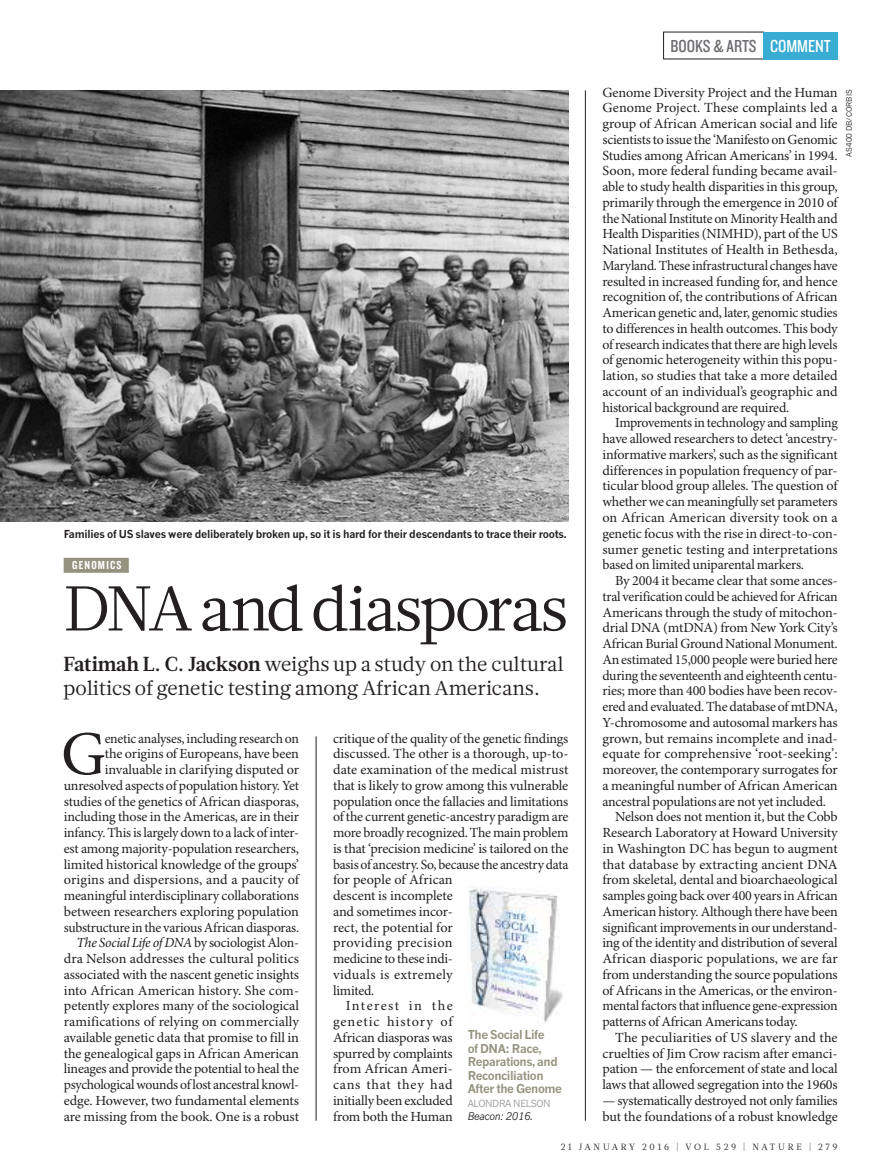
<style>
.page{position:relative;width:893px;height:1174px;background:#fff}
.page>*{position:absolute;margin:0;border:0;box-sizing:border-box;transform-origin:0 0}
.BOOKS_HEAD_42{font:63px "Glosa Math";letter-spacing:-.035em;color:#231f20}
.BODY_DROP_CAP{font:62.4px "Minion Pro";color:#231f20}
.BOOKS_INTRO{font:20.25px/23.7px "Glosa Math";color:#231f20}
.t1{font:18px "Knockout 29 Junior Ltweight";color:#6c6d70}
.BODY_INDENT{font:13.95px/15.8px "Minion Pro";letter-spacing:-.015em;color:#231f20;text-align:justify}
.BODY_DROP_CAP-2{font:13.95px/15.8px "Minion Pro";letter-spacing:-.015em;color:#231f20;text-align:right}
.BOOK_TITLE{font:700 12px/13.5px "News Gothic MTOT";letter-spacing:-.035em;color:#95937f}
.SUBJECT_STRAP{font:12px "Knockout 49 Liteweight";letter-spacing:.1em;color:#fff}
.PIC_CAPTION{font:700 10.8px "News Gothic MTOT";letter-spacing:-.02em;color:#231f20}
.BOOK_DETAILS{font:italic 10.5px "News Gothic MTOT";letter-spacing:-.035em;color:#231f20}
.BOOK_AUTHOR{font:9.75px "News Gothic MTOT";letter-spacing:-.03em;color:#939598}
.t2{font:9px "Glosa Math";letter-spacing:.3em;color:#231f20}
.PIC_CREDIT{font:7.5px "News Gothic MTOT";color:#231f20}
.s1{font-weight:700}
.s2{font-style:italic}
.s3{color:#fff}
</style>
<div class="page">
<div style="left:64px;top:558px;width:65px;height:15px;background:#95937f"></div>
<img style="left:468px;top:886px;width:95px;height:137px">
<img style="left:0;top:90px;width:568px;height:432px">
<hr style="left:585px;top:90px;width:1px;height:1030px;background:#231f20">
<div style="left:763px;top:32px;width:75px;height:27px;background:#38acd2"></div>
<hr style="left:316px;top:736px;width:1px;height:384px;background:#231f20">
<p class="PIC_CAPTION" style="left:64px;top:527px;width:504px">Families of US slaves were deliberately broken up, so it is hard for their descendants to trace their roots.</p>
<p class="SUBJECT_STRAP" style="left:72px;top:557px;width:51px">GENOMICS</p>
<p class="BOOKS_HEAD_42" style="left:64px;top:567px;width:506px">DNA and diasporas</p>
<p class="BOOKS_INTRO" style="left:64px;top:652px;width:501px"><span class="s1">Fatimah L. C. Jackson</span> weighs up a study on the cultural politics of genetic testing among African Americans.</p>
<p class="BODY_DROP_CAP" style="left:61px;top:717px;width:46px">G</p>
<p class="BODY_DROP_CAP-2" style="left:64px;top:731px;width:237px">enetic analyses, including research on<br>the origins of Europeans, have been invaluable in clarifying disputed or unresolved aspects of population history. Yet studies of the genetics of African diasporas, including those in the Americas, are in their infancy. This is largely down to a lack of inter&shy;est among majority-population researchers, limited historical knowledge of the groups’ origins and dispersions, and a paucity of meaningful interdisciplinary collaborations between researchers exploring population substructure in the various African diasporas.</p>
<p class="BODY_INDENT" style="left:64px;top:935px;width:237px;text-indent:13px"><span class="s2">The Social Life of DNA</span> by sociologist Alon&shy;dra Nelson addresses the cultural politics associated with the nascent genetic insights into African American history. She com&shy;petently explores many of the sociological ramifications of relying on commercially available genetic data that promise to fill in the genealogical gaps in African American lineages and provide the potential to heal the psychological wounds of lost ancestral knowl&shy;edge. However, two fundamental elements are missing from the book. One is a robust</p>
<p class="BODY_INDENT" style="left:333px;top:731px;width:237px;text-align:left">critique of the quality of the genetic findings discussed. The other is a thorough, up-to&shy;date examination of the medical mistrust that is likely to grow among this vulnerable population once the fallacies and limitations of the current genetic-ancestry paradigm are more broadly recognized. The main problem is that ‘precision medicine’ is tailored on the basis of ancestry. So, because the ancestry data for people of African<br>descent is incomplete<br>and sometimes incor-<br>rect, the potential for<br>providing precision<br>medicine to these indi-<br>viduals is extremely<br>limited.</p>
<p class="BODY_INDENT" style="left:333px;top:998px;width:121px;text-indent:13px">Interest in the genetic history of African diasporas was spurred by complaints from African Ameri&shy;cans that they had initially been excluded from both the Human</p>
<p class="BOOK_TITLE" style="left:468px;top:1028px;width:96px">The Social Life<br>of DNA: Race,<br>Reparations, and<br>Reconciliation<br>After the Genome</p>
<p class="BOOK_AUTHOR" style="left:468px;top:1097px;width:84px">ALONDRA NELSON</p>
<p class="BOOK_DETAILS" style="left:468px;top:1110px;width:67px">Beacon: 2016.</p>
<p class="t1" style="left:670px;top:34px;width:162px">BOOKS &amp; ARTS <span class="s3">COMMENT</span></p>
<p class="BODY_INDENT" style="left:602px;top:85px;width:237px">Genome Diversity Project and the Human Genome Project. These complaints led a group of African American social and life scientists to issue the ‘Manifesto on Genomic Studies among African Americans’ in 1994.<br>Soon, more federal funding became avail&shy;able to study health disparities in this group, primarily through the emergence in 2010 of the National Institute on Minority Health and Health Disparities (NIMHD), part of the US National Institutes of Health in Bethesda, Maryland. These infrastructural changes have resulted in increased funding for, and hence recognition of, the contributions of African American genetic and, later, genomic studies to differences in health outcomes. This body of research indicates that there are high levels of genomic heterogeneity within this popu&shy;lation, so studies that take a more detailed account of an individual’s geographic and historical background are required.</p>
<p class="BODY_INDENT" style="left:602px;top:416px;width:237px;text-indent:13px">Improvements in technology and sampling have allowed researchers to detect ‘ancestry&shy;informative markers’, such as the significant differences in population frequency of par&shy;ticular blood group alleles. The question of whether we can meaningfully set parameters on African American diversity took on a genetic focus with the rise in direct-to-con&shy;sumer genetic testing and interpretations based on limited uniparental markers.</p>
<p class="BODY_INDENT" style="left:602px;top:573px;width:237px;text-indent:13px">By 2004 it became clear that some ances&shy;tral verification could be achieved for African Americans through the study of mitochon&shy;drial DNA (mtDNA) from New York City’s African Burial Ground National Monument.<br>An estimated 15,000 people were buried here during the seventeenth and eighteenth centu&shy;ries; more than 400 bodies have been recov&shy;ered and evaluated. The database of mtDNA, Y-chromosome and autosomal markers has grown, but remains incomplete and inad&shy;equate for comprehensive ‘root-seeking’: moreover, the contemporary surrogates for a meaningful number of African American ancestral populations are not yet included.</p>
<p class="BODY_INDENT" style="left:602px;top:809px;width:237px;text-indent:13px">Nelson does not mention it, but the Cobb Research Laboratory at Howard University in Washington DC has begun to augment that database by extracting ancient DNA from skeletal, dental and bioarchaeological samples going back over 400 years in African American history. Although there have been significant improvements in our understand&shy;ing of the identity and distribution of several African diasporic populations, we are far from understanding the source populations of Africans in the Americas, or the environ&shy;mental factors that influence gene-expression patterns of African Americans today.</p>
<p class="BODY_INDENT" style="left:602px;top:1030px;width:237px;text-indent:13px">The peculiarities of US slavery and the cruelties of Jim Crow racism after emanci&shy;pation — the enforcement of state and local laws that allowed segregation into the 1960s</p>
<p class="BODY_INDENT" style="left:602px;top:1093px;width:237px">— systematically destroyed not only families but the foundations of a robust knowledge</p>
<p class="PIC_CREDIT" style="left:845px;top:157px;width:68px;rotate:-90deg">AS400 DB/CORBIS</p>
<p class="t2" style="left:561px;top:1141px;width:278px">21 JANUARY 2016 | VOL 529 | NATURE | 279</p>
</div>
